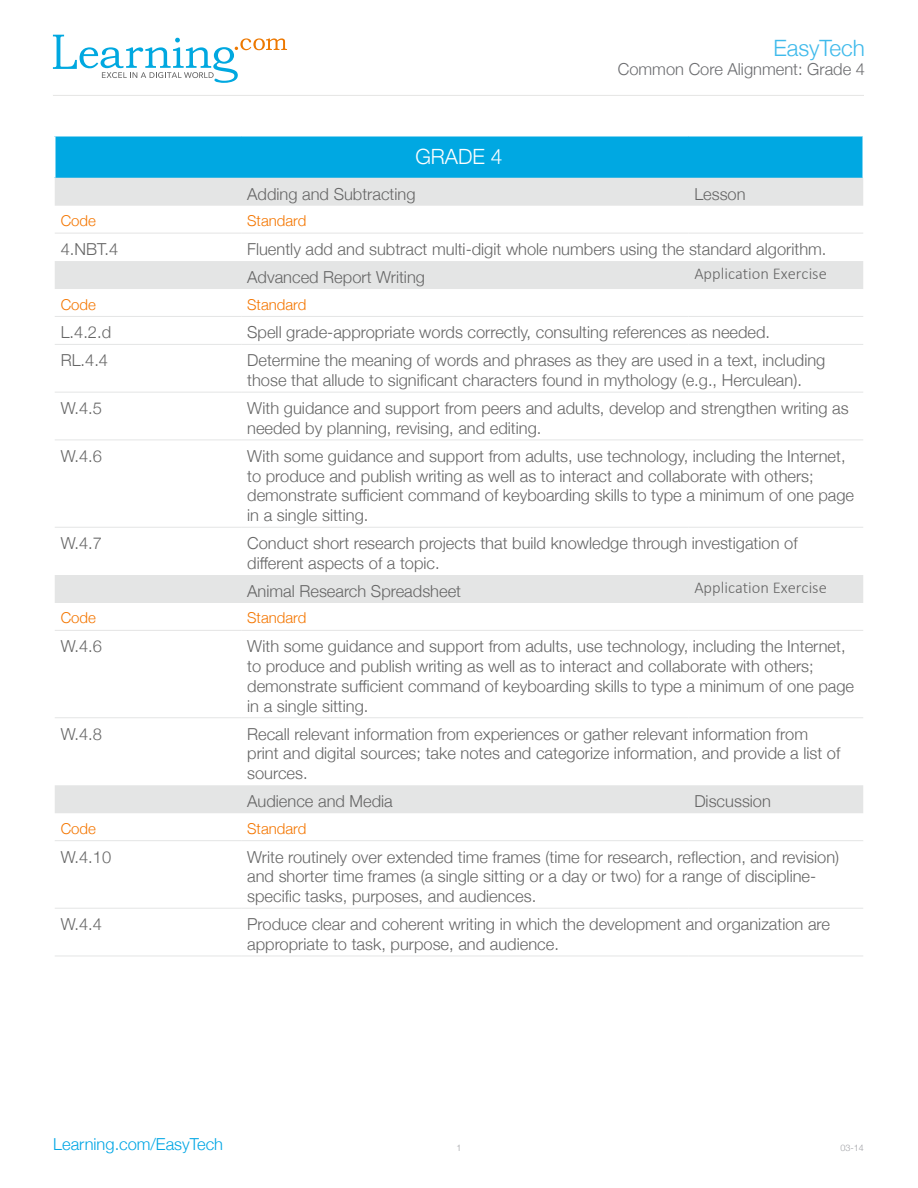
<style>
.page{position:relative;width:918px;height:1188px;background:#fff}
.page>*{position:absolute;margin:0;border:0;box-sizing:border-box;transform-origin:0 0}
.t1{font:300 22.5px "Helvetica Neue";color:#3fbaeb}
.Table_Break{font:300 21px "Helvetica Neue";color:#fff}
.t2{font:300 16.5px/19.8px "Helvetica Neue";color:#666}
.t3{font:300 16.5px "Calibri";color:#666}
.t4{font:300 16.5px "Helvetica Neue";color:#6c6d70}
.t5{font:300 16.5px "Helvetica Neue";color:#00a6e4}
.t6{font:300 15px "Helvetica Neue";color:#f47600}
.Footer_Date{font:300 9px "Helvetica Neue";color:#a0a1a5}
</style>
<div class="page">
<hr style="left:53px;top:95px;width:811px;height:1px;background:#e5e5e4">
<svg style="left:53px;top:35px;width:234px;height:48px"></svg>
<div style="left:55px;top:136px;width:808px;height:42px;background:#00a8e2"></div>
<svg style="left:55px;top:178px;width:808px;height:635px"></svg>
<hr style="left:54px;top:136px;width:2px;height:42px;background:#fff">
<hr style="left:862px;top:136px;width:2px;height:42px;background:#fff">
<hr style="left:55px;top:233px;width:186px;height:1px;background:#e4e5e5">
<hr style="left:241px;top:233px;width:447px;height:1px;background:#e4e5e5">
<hr style="left:688px;top:233px;width:175px;height:1px;background:#e4e5e5">
<hr style="left:55px;top:316px;width:186px;height:1px;background:#e4e5e5">
<hr style="left:241px;top:316px;width:447px;height:1px;background:#e4e5e5">
<hr style="left:688px;top:316px;width:175px;height:1px;background:#e4e5e5">
<hr style="left:55px;top:344px;width:186px;height:1px;background:#e4e5e5">
<hr style="left:241px;top:344px;width:447px;height:1px;background:#e4e5e5">
<hr style="left:688px;top:344px;width:175px;height:1px;background:#e4e5e5">
<hr style="left:55px;top:392px;width:186px;height:1px;background:#e4e5e5">
<hr style="left:55px;top:440px;width:186px;height:1px;background:#e4e5e5">
<hr style="left:55px;top:527px;width:186px;height:1px;background:#e4e5e5">
<hr style="left:55px;top:630px;width:186px;height:1px;background:#e4e5e5">
<hr style="left:241px;top:630px;width:447px;height:1px;background:#e4e5e5">
<hr style="left:688px;top:630px;width:175px;height:1px;background:#e4e5e5">
<hr style="left:55px;top:717px;width:186px;height:1px;background:#e4e5e5">
<hr style="left:241px;top:717px;width:447px;height:1px;background:#e4e5e5">
<hr style="left:688px;top:717px;width:175px;height:1px;background:#e4e5e5">
<hr style="left:55px;top:840px;width:186px;height:1px;background:#e4e5e5">
<hr style="left:241px;top:840px;width:447px;height:1px;background:#e4e5e5">
<hr style="left:688px;top:840px;width:175px;height:1px;background:#e4e5e5">
<hr style="left:55px;top:908px;width:186px;height:1px;background:#e4e5e5">
<hr style="left:241px;top:908px;width:447px;height:1px;background:#e4e5e5">
<hr style="left:688px;top:908px;width:175px;height:1px;background:#e4e5e5">
<hr style="left:55px;top:956px;width:186px;height:1px;background:#e4e5e5">
<hr style="left:241px;top:956px;width:447px;height:1px;background:#e4e5e5">
<hr style="left:688px;top:956px;width:175px;height:1px;background:#e4e5e5">
<hr style="left:241px;top:392px;width:447px;height:1px;background:#e4e5e5">
<hr style="left:688px;top:392px;width:175px;height:1px;background:#e4e5e5">
<hr style="left:241px;top:440px;width:447px;height:1px;background:#e4e5e5">
<hr style="left:688px;top:440px;width:175px;height:1px;background:#e4e5e5">
<hr style="left:241px;top:527px;width:447px;height:1px;background:#e4e5e5">
<hr style="left:688px;top:527px;width:175px;height:1px;background:#e4e5e5">
<p class="Table_Break" style="left:415px;top:140px;width:89px">GRADE 4</p>
<h1 class="t1" style="left:773px;top:30px;width:93px">EasyTech</h1>
<p class="t4" style="left:618px;top:56px;width:249px">Common Core Alignment: Grade 4</p>
<p class="t2" style="left:247px;top:183px;width:170px">Adding and Subtracting</p>
<p class="t2" style="left:694px;top:183px;width:53px">Lesson</p>
<p class="t6" style="left:61px;top:209px;width:37px">Code</p>
<p class="t6" style="left:247px;top:209px;width:61px">Standard</p>
<p class="t2" style="left:61px;top:238px;width:59px">4.NBT.4</p>
<p class="t2" style="left:247px;top:238px;width:581px">Fluently add and subtract multi-digit whole numbers using the standard algorithm.</p>
<p class="t2" style="left:247px;top:266px;width:179px">Advanced Report Writing</p>
<p class="t3" style="left:694px;top:264px;width:134px">Application Exercise</p>
<p class="t6" style="left:61px;top:292px;width:37px">Code</p>
<p class="t6" style="left:247px;top:292px;width:61px">Standard</p>
<p class="t2" style="left:61px;top:322px;width:52px">L.4.2.d</p>
<p class="t2" style="left:247px;top:322px;width:525px">Spell grade-appropriate words correctly, consulting references as needed.</p>
<p class="t2" style="left:61px;top:350px;width:49px">RL.4.4</p>
<p class="t2" style="left:247px;top:350px;width:580px">Determine the meaning of words and phrases as they are used in a text, including those that allude to significant characters found in mythology (e.g., Herculean).</p>
<p class="t2" style="left:61px;top:397px;width:43px">W.4.5</p>
<p class="t2" style="left:247px;top:397px;width:603px">With guidance and support from peers and adults, develop and strengthen writing as needed by planning, revising, and editing.</p>
<p class="t2" style="left:61px;top:445px;width:43px">W.4.6</p>
<p class="t2" style="left:247px;top:445px;width:608px">With some guidance and support from adults, use technology, including the Internet, to produce and publish writing as well as to interact and collaborate with others; demonstrate sufficient command of keyboarding skills to type a minimum of one page in a single sitting.</p>
<p class="t2" style="left:61px;top:532px;width:43px">W.4.7</p>
<p class="t2" style="left:247px;top:532px;width:552px">Conduct short research projects that build knowledge through investigation of different aspects of a topic.</p>
<p class="t2" style="left:247px;top:580px;width:215px">Animal Research Spreadsheet</p>
<p class="t3" style="left:694px;top:578px;width:134px">Application Exercise</p>
<p class="t6" style="left:61px;top:606px;width:37px">Code</p>
<p class="t6" style="left:247px;top:606px;width:61px">Standard</p>
<p class="t2" style="left:61px;top:636px;width:43px">W.4.6</p>
<p class="t2" style="left:247px;top:636px;width:608px">With some guidance and support from adults, use technology, including the Internet, to produce and publish writing as well as to interact and collaborate with others; demonstrate sufficient command of keyboarding skills to type a minimum of one page in a single sitting.</p>
<p class="t2" style="left:61px;top:723px;width:43px">W.4.8</p>
<p class="t2" style="left:247px;top:723px;width:595px">Recall relevant information from experiences or gather relevant information from print and digital sources; take notes and categorize information, and provide a list of sources.</p>
<p class="t2" style="left:247px;top:791px;width:147px">Audience and Media</p>
<p class="t2" style="left:694px;top:791px;width:78px">Discussion</p>
<p class="t6" style="left:61px;top:816px;width:37px">Code</p>
<p class="t6" style="left:247px;top:816px;width:61px">Standard</p>
<p class="t2" style="left:61px;top:846px;width:52px">W.4.10</p>
<p class="t2" style="left:247px;top:846px;width:594px">Write routinely over extended time frames (time for research, reflection, and revision) and shorter time frames (a single sitting or a day or two) for a range of discipline&shy;specific tasks, purposes, and audiences.</p>
<p class="t2" style="left:61px;top:913px;width:43px">W.4.4</p>
<p class="t2" style="left:247px;top:913px;width:584px">Produce clear and coherent writing in which the development and organization are appropriate to task, purpose, and audience.</p>
<p class="t5" style="left:53px;top:1131px;width:171px">Learning.com/EasyTech</p>
<p class="Footer_Date" style="left:456px;top:1141px;width:7px">1</p>
<p class="Footer_Date" style="left:841px;top:1141px;width:25px">03-14</p>
</div>
